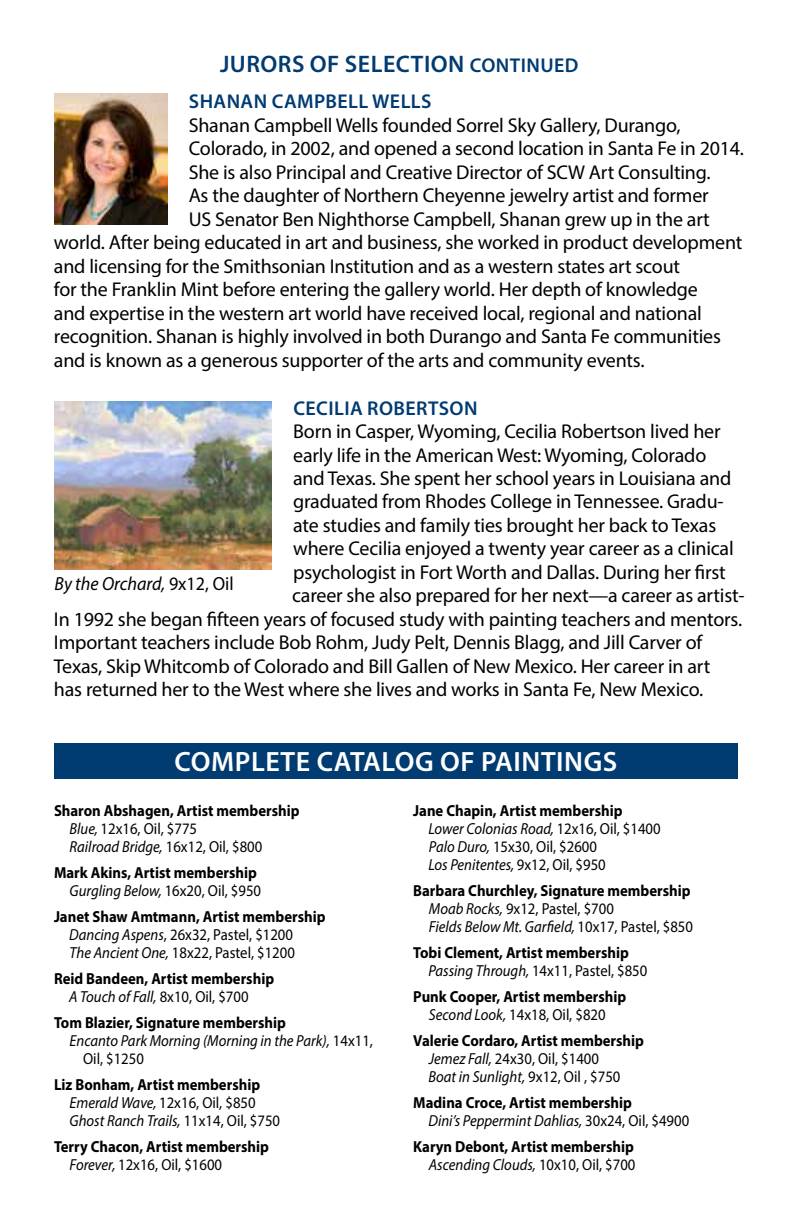
<style>
.page{position:relative;width:792px;height:1224px;background:#fff}
.page>*{position:absolute;margin:0;border:0;box-sizing:border-box;transform-origin:0 0}
.t1{font:600 28px "Myriad Pro";letter-spacing:.02em;color:#fff}
.t2{font:600 24px "Myriad Pro";letter-spacing:.02em;color:#003b71}
.t3{font:20px "Myriad Pro";letter-spacing:-.01em;color:#000}
.t4{font:600 20px "Myriad Pro";letter-spacing:.02em;color:#003b71}
.t5{font:italic 19px "Myriad Pro";color:#000;scale:.95 1}
.t6{font:700 16px/18px "Myriad Pro";color:#000;scale:.92 1}
.t7{font:16px/18px "Myriad Pro";color:#000;scale:.92 1}
.t8{font:italic 16px/18px "Myriad Pro";color:#000;scale:.92 1}
.s1{font-size:20px}
.s2{font-style:normal}
.s3{font-weight:400;font-style:italic}
.s4{font-weight:400}
.s5{font-weight:700}
.s6{font-style:italic}
.s7{font-weight:700;font-style:normal}
</style>
<div class="page">
<div style="left:54px;top:743px;width:684px;height:36px;background:#003b71"></div>
<img style="left:54px;top:94px;width:113px;height:131px">
<img style="left:55px;top:402px;width:217px;height:167px">
<p class="t2" style="left:220px;top:49px;width:360px">JURORS OF SELECTION <span class="s1">CONTINUED</span></p>
<p class="t4" style="left:189px;top:89px;width:244px">SHANAN CAMPBELL WELLS</p>
<p class="t3" style="left:189px;top:112px;width:493px">Shanan Campbell Wells founded Sorrel Sky Gallery, Durango,</p>
<p class="t3" style="left:189px;top:136px;width:557px">Colorado, in 2002, and opened a second location in Santa Fe in 2014.</p>
<p class="t3" style="left:189px;top:159px;width:523px">She is also Principal and Creative Director of SCW Art Consulting.</p>
<p class="t3" style="left:189px;top:183px;width:522px">As the daughter of Northern Cheyenne jewelry artist and former</p>
<p class="t3" style="left:189px;top:206px;width:523px">US Senator Ben Nighthorse Campbell, Shanan grew up in the art</p>
<p class="t3" style="left:54px;top:230px;width:690px">world. After being educated in art and business, she worked in product development</p>
<p class="t3" style="left:54px;top:253px;width:628px">and licensing for the Smithsonian Institution and as a western states art scout</p>
<p class="t3" style="left:54px;top:277px;width:645px">for the Franklin Mint before entering the gallery world. Her depth of knowledge</p>
<p class="t3" style="left:54px;top:300px;width:649px">and expertise in the western art world have received local, regional and national</p>
<p class="t3" style="left:54px;top:324px;width:668px">recognition. Shanan is highly involved in both Durango and Santa Fe communities</p>
<p class="t3" style="left:54px;top:347px;width:592px">and is known as a generous supporter of the arts and community events.</p>
<p class="t4" style="left:293px;top:395px;width:186px">CECILIA ROBERTSON</p>
<p class="t3" style="left:293px;top:419px;width:429px">Born in Casper, Wyoming, Cecilia Robertson lived her</p>
<p class="t3" style="left:293px;top:442px;width:415px">early life in the American West: Wyoming, Colorado</p>
<p class="t3" style="left:293px;top:466px;width:440px">and Texas. She spent her school years in Louisiana and</p>
<p class="t3" style="left:293px;top:489px;width:432px">graduated from Rhodes College in Tennessee. Gradu-</p>
<p class="t3" style="left:293px;top:513px;width:425px">ate studies and family ties brought her back to Texas</p>
<p class="t3" style="left:293px;top:536px;width:442px">where Cecilia enjoyed a twenty year career as a clinical</p>
<p class="t3" style="left:293px;top:560px;width:434px">psychologist in Fort Worth and Dallas. During her first</p>
<p class="t3" style="left:292px;top:583px;width:454px">career she also prepared for her next—a career as artist-</p>
<p class="t3" style="left:54px;top:607px;width:690px">In 1992 she began fifteen years of focused study with painting teachers and mentors.</p>
<p class="t3" style="left:54px;top:630px;width:650px">Important teachers include Bob Rohm, Judy Pelt, Dennis Blagg, and Jill Carver of</p>
<p class="t3" style="left:54px;top:654px;width:658px">Texas, Skip Whitcomb of Colorado and Bill Gallen of New Mexico. Her career in art</p>
<p class="t3" style="left:54px;top:677px;width:651px">has returned her to the West where she lives and works in Santa Fe, New Mexico.</p>
<p class="t5" style="left:55px;top:572px;width:190px">By the Orchard, <span class="s2">9x12, Oil</span></p>
<h1 class="t1" style="left:175px;top:744px;width:444px">COMPLETE CATALOG OF PAINTINGS</h1>
<p class="t6" style="left:70px;top:801px;width:252px;text-indent:-16px">Sharon Abshagen, Artist membership<br><span class="s3">Blue,</span> <span class="s4">12x16, Oil, $775<br></span><span class="s3">Railroad Bridge,</span> <span class="s4">16x12, Oil, $800</span></p>
<p class="t6" style="left:54px;top:863px;width:227px;text-align:right">Mark Akins, Artist membership<br><span class="s3">Gurgling Below,</span> <span class="s4">16x20, Oil, $950</span></p>
<p class="t7" style="left:69px;top:908px;width:280px;text-indent:-15px"><span class="s5">Janet Shaw Amtmann, Artist membership<br></span><span class="s6">Dancing Aspens</span>, 26x32, Pastel, $1200<br><span class="s6">The Ancient One,</span> 18x22, Pastel, $1200</p>
<p class="t6" style="left:69px;top:969px;width:224px;text-indent:-15px">Reid Bandeen, Artist membership<br><span class="s3">A Touch of Fall,</span> <span class="s4">8x10, Oil, $700</span></p>
<p class="t6" style="left:54px;top:1013px;width:254px">Tom Blazier, Signature membership</p>
<p class="t8" style="left:70px;top:1032px;width:331px">Encanto Park Morning (Morning in the Park), <span class="s2">14x11,</span></p>
<p class="t7" style="left:83px;top:1050px;width:68px">Oil, $1250</p>
<p class="t8" style="left:70px;top:1076px;width:230px;text-indent:-16px"><span class="s7">Liz Bonham, Artist membership<br></span>Emerald Wave, <span class="s2">12x16, Oil, $850<br></span>Ghost Ranch Trails, <span class="s2">11x14, Oil, $750</span></p>
<p class="t6" style="left:70px;top:1137px;width:218px;text-indent:-16px">Terry Chacon, Artist membership<br><span class="s3">Forever,</span> <span class="s4">12x16, Oil, $1600</span></p>
<p class="t7" style="left:428px;top:802px;width:254px;text-indent:-15px"><span class="s5">Jane Chapin, Artist membership<br></span><span class="s6">Lower Colonias Road,</span> 12x16, Oil, $1400<br><span class="s6">Palo Duro,</span> 15x30, Oil, $2600<br><span class="s6">Los Penitentes,</span> 9x12, Oil, $950</p>
<p class="t6" style="left:429px;top:881px;width:289px;text-indent:-16px">Barbara Churchley, Signature membership<br><span class="s3">Moab Rocks,</span> <span class="s4">9x12, Pastel, $700<br></span><span class="s3">Fields Below Mt. Garfield,</span> <span class="s4">10x17, Pastel, $850</span></p>
<p class="t6" style="left:428px;top:943px;width:240px;text-indent:-15px">Tobi Clement, Artist membership<br><span class="s3">Passing Through,</span> <span class="s4">14x11, Pastel, $850</span></p>
<p class="t6" style="left:413px;top:987px;width:233px;text-align:center">Punk Cooper, Artist membership<br><span class="s3">Second Look,</span> <span class="s4">14x18, Oil, $820</span></p>
<p class="t6" style="left:428px;top:1031px;width:236px;text-indent:-15px">Valerie Cordaro, Artist membership<br><span class="s3">Jemez Fall,</span> <span class="s4">24x30, Oil, $1400<br></span><span class="s3">Boat in Sunlight,</span> <span class="s4">9x12, Oil , $750</span></p>
<p class="t6" style="left:428px;top:1093px;width:285px;text-indent:-15px">Madina Croce, Artist membership<br><span class="s3">Dini’s Peppermint Dahlias,</span> <span class="s4">30x24, Oil, $4900</span></p>
<p class="t6" style="left:413px;top:1137px;width:243px;text-align:right">Karyn Debont, Artist membership<br><span class="s3">Ascending Clouds,</span> <span class="s4">10x10, Oil, $700</span></p>
</div>
